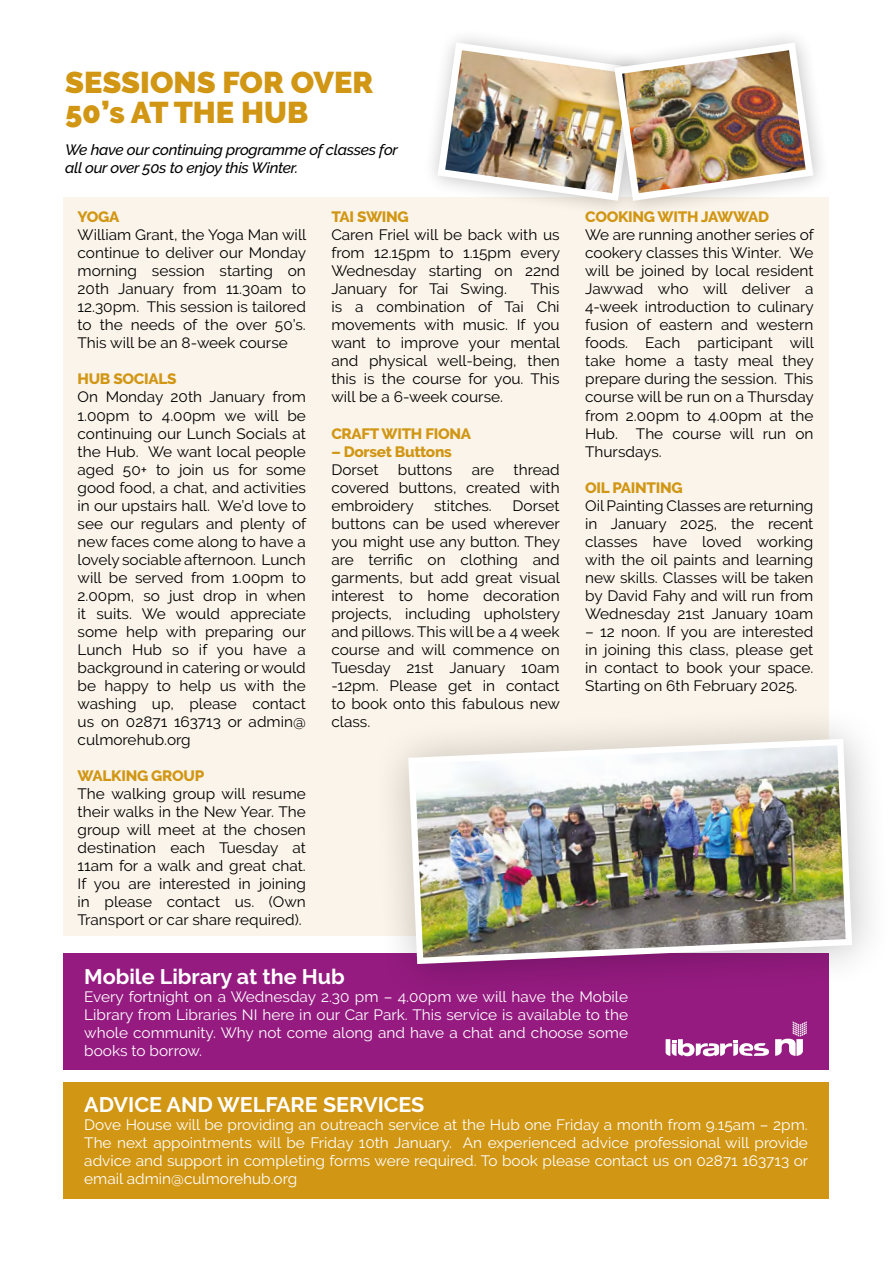
<style>
.page{position:relative;width:893px;height:1263px;background:#fff}
.page>*{position:absolute;margin:0;border:0;box-sizing:border-box;transform-origin:0 0}
.t1{font:900 30px/30px "Raleway";color:#d19613}
.t2{font:700 21px "Raleway";color:#fff}
.t3{font:15px/18px "Raleway";color:#000;text-align:justify}
.t4{font:15px/18px "Raleway";color:#fff;text-align:justify}
.t5{font:800 15px "Raleway";letter-spacing:-.02em;color:#d19613}
.t6{font:italic 500 15px/18px "Raleway";letter-spacing:-.02em;color:#000}
</style>
<div class="page">
<div style="left:63px;top:198px;width:765px;height:738px;background:#fbf4ea"></div>
<div style="left:64px;top:953px;width:765px;height:117px;background:#951b81"></div>
<div style="left:64px;top:1082px;width:765px;height:117px;background:#d19613"></div>
<svg style="left:666px;top:1039px;width:103px;height:17px"></svg>
<svg style="left:775px;top:1021px;width:32px;height:35px"></svg>
<div style="left:422px;top:27px;width:233px;height:192px;background:#000;opacity:.25"></div>
<div style="left:598px;top:27px;width:234px;height:192px;background:#000;opacity:.25"></div>
<img style="left:434px;top:39px;width:383px;height:166px">
<div style="left:371px;top:701px;width:522px;height:305px;background:#000;opacity:.25"></div>
<img style="left:405px;top:735px;width:450px;height:232px">
<h1 class="t1" style="left:65px;top:68px;width:310px">SESSIONS FOR OVER<br>50’s AT THE HUB</h1>
<p class="t6" style="left:65px;top:141px;width:334px">We have our continuing programme of classes for all our over 50s to enjoy this Winter.</p>
<p class="t5" style="left:78px;top:209px;width:43px">YOGA</p>
<p class="t3" style="left:78px;top:226px;width:230px">William Grant, the Yoga Man will continue to deliver our Monday morning session starting on 20th January from 11.30am to 12.30pm. This session is tailored to the needs of the over 50’s.<br>This will be an 8-week course</p>
<p class="t5" style="left:78px;top:371px;width:101px">HUB SOCIALS</p>
<p class="t3" style="left:78px;top:388px;width:230px">On Monday 20th January from 1.00pm to 4.00pm we will be continuing our Lunch Socials at the Hub. We want local people aged 50+ to join us for some good food, a chat, and activities in our upstairs hall. We’d love to see our regulars and plenty of new faces come along to have a lovely sociable afternoon. Lunch will be served from 1.00pm to 2.00pm, so just drop in when it suits. We would appreciate some help with preparing our Lunch Hub so if you have a background in catering or would be happy to help us with the washing up, please contact us on 02871 163713 or admin@ culmorehub.org</p>
<p class="t5" style="left:78px;top:767px;width:128px">WALKING GROUP</p>
<p class="t3" style="left:78px;top:784px;width:230px">The walking group will resume their walks in the New Year. The group will meet at the chosen destination each Tuesday at 11am for a walk and great chat.<br>If you are interested in joining in please contact us. (Own Transport or car share required).</p>
<p class="t5" style="left:331px;top:209px;width:79px">TAI SWING</p>
<p class="t3" style="left:331px;top:226px;width:230px">Caren Friel will be back with us from 12.15pm to 1.15pm every Wednesday starting on 22nd January for Tai Swing.</p>
<p class="t3" style="left:331px;top:280px;width:230px;text-indent:199px">This is a combination of Tai Chi movements with music. If you want to improve your mental and physical well-being, then this is the course for you. This will be a 6-week course.</p>
<p class="t5" style="left:331px;top:425px;width:141px">CRAFT WITH FIONA</p>
<p class="t5" style="left:331px;top:443px;width:122px">– Dorset Buttons</p>
<p class="t3" style="left:331px;top:460px;width:49px">Dorset</p>
<p class="t3" style="left:398px;top:460px;width:56px">buttons</p>
<p class="t3" style="left:472px;top:460px;width:24px">are</p>
<p class="t3" style="left:331px;top:460px;width:230px;text-indent:182px">thread covered buttons, created with embroidery</p>
<p class="t3" style="left:434px;top:496px;width:59px">stitches.</p>
<p class="t3" style="left:331px;top:496px;width:230px;text-indent:181px">Dorset buttons can be used wherever you might use any button. They are terrific on clothing and garments, but add great visual interest to home decoration projects, including upholstery and pillows. This will be a 4 week course and will commence on Tuesday 21st January 10am -12pm. Please get in contact to book onto this fabulous new class.</p>
<p class="t5" style="left:585px;top:209px;width:185px">COOKING WITH JAWWAD</p>
<p class="t3" style="left:585px;top:226px;width:230px">We are running another series of cookery classes this Winter. We will be joined by local resident Jawwad who will deliver a 4-week introduction to culinary fusion of eastern and western foods. Each participant will take home a tasty meal they prepare during the session. This course will be run on a Thursday from 2.00pm to 4.00pm at the Hub. The course will run on Thursdays.</p>
<p class="t5" style="left:585px;top:479px;width:99px">OIL PAINTING</p>
<p class="t3" style="left:585px;top:496px;width:230px">Oil Painting Classes are returning in January 2025, the recent classes have loved working with the oil paints and learning new skills. Classes will be taken by David Fahy and will run from Wednesday 21st January 10am</p>
<p class="t3" style="left:585px;top:622px;width:230px">– 12 noon. If you are interested in joining this class, please get in contact to book your space.<br>Starting on 6th February 2025.</p>
<h2 class="t2" style="left:84px;top:964px;width:262px">Mobile Library at the Hub</h2>
<p class="t4" style="left:84px;top:987px;width:545px">Every fortnight on a Wednesday 2.30 pm – 4.00pm we will have the Mobile Library from Libraries NI here in our Car Park. This service is available to the whole community. Why not come along and have a chat and choose some books to borrow.</p>
<h2 class="t2" style="left:84px;top:1092px;width:342px">ADVICE AND WELFARE SERVICES</h2>
<p class="t4" style="left:84px;top:1115px;width:725px">Dove House will be providing an outreach service at the Hub one Friday a month from 9.15am – 2pm.<br>The next appointments will be Friday 10th January. An experienced advice professional will provide advice and support in completing forms were required. To book please contact us on 02871 163713 or email admin@culmorehub.org</p>
</div>
